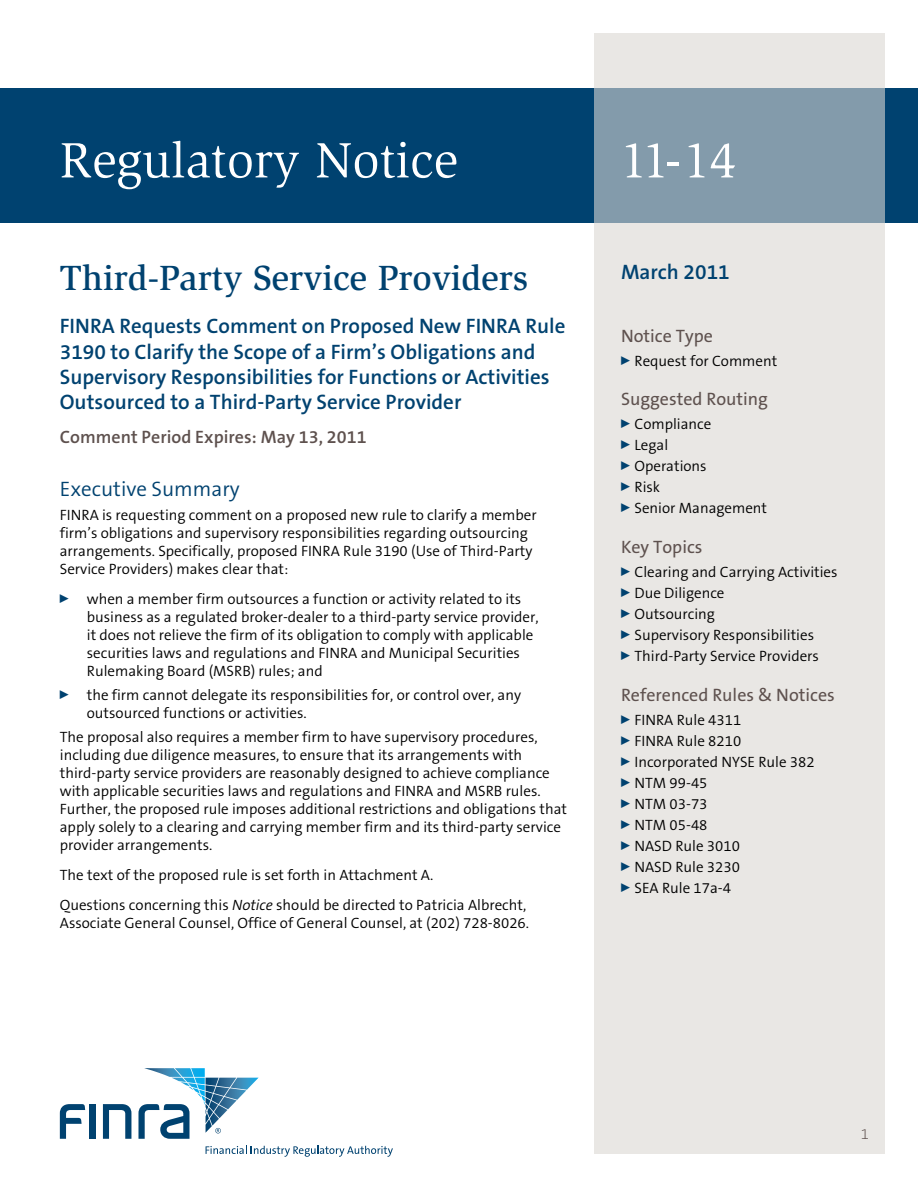
<style>
.page{position:relative;width:918px;height:1188px;background:#fff}
.page>*{position:absolute;margin:0;border:0;box-sizing:border-box;transform-origin:0 0}
.t1{font:51px "Slimbach LT";color:#fff}
.t2{font:500 36px "Slimbach LT";color:#004270}
.t3{font:600 21px/25.2px "The Sans B6";color:#004270}
.t4{font:300 21px "The Sans B4";color:#004270}
.t5{font:18px "The Sans B5 Plain";color:#5e514e}
.t6{font:600 18px "The Sans B6";color:#5e514e}
.t7{font:300 15px/21px "The Sans B4";color:#000}
.t8{font:200 15px "The Sans B2";color:#5e514e}
.s1{font-style:italic}
</style>
<div class="page">
<div style="left:0;top:88px;width:918px;height:135px;background:#004270"></div>
<svg style="left:594px;top:34px;width:290px;height:1120px;background:#dcdddd"></svg>
<div style="left:90px;top:1104px;width:6px;height:35px;background:#004270"></div>
<svg style="left:103px;top:1104px;width:28px;height:35px"></svg>
<svg style="left:60px;top:1104px;width:25px;height:35px"></svg>
<svg style="left:206px;top:1146px;width:187px;height:11px"></svg>
<svg style="left:138px;top:1068px;width:121px;height:71px"></svg>
<h1 class="t1" style="left:60px;top:131px;width:400px">Regulatory Notice</h1>
<h1 class="t1" style="left:621px;top:131px;width:117px">11-14</h1>
<h2 class="t2" style="left:60px;top:256px;width:470px">Third-Party Service Providers</h2>
<h3 class="t3" style="left:60px;top:314px;width:507px">FINRA Requests Comment on Proposed New FINRA Rule 3190 to Clarify the Scope of a Firm’s Obligations and Supervisory Responsibilities for Functions or Activities Outsourced to a Third-Party Service Provider</h3>
<p class="t6" style="left:60px;top:428px;width:308px">Comment Period Expires: May 13, 2011</p>
<h3 class="t4" style="left:60px;top:478px;width:181px">Executive Summary</h3>
<p class="t7" style="left:60px;top:507px;width:478px;line-height:18px">FINRA is requesting comment on a proposed new rule to clarify a member firm’s obligations and supervisory responsibilities regarding outsourcing arrangements. Specifically, proposed FINRA Rule 3190 (Use of Third-Party Service Providers) makes clear that:</p>
<p class="t7" style="left:87px;top:591px;width:453px;line-height:18px;text-indent:-27px"><sup>0</sup> when a member firm outsources a function or activity related to its business as a regulated broker-dealer to a third-party service provider, it does not relieve the firm of its obligation to comply with applicable securities laws and regulations and FINRA and Municipal Securities Rulemaking Board (MSRB) rules; and</p>
<p class="t7" style="left:87px;top:687px;width:436px;line-height:18px;text-indent:-27px"><sup>0</sup> the firm cannot delegate its responsibilities for, or control over, any outsourced functions or activities.</p>
<p class="t7" style="left:60px;top:729px;width:509px;line-height:18px">The proposal also requires a member firm to have supervisory procedures, including due diligence measures, to ensure that its arrangements with third-party service providers are reasonably designed to achieve compliance with applicable securities laws and regulations and FINRA and MSRB rules.<br>Further, the proposed rule imposes additional restrictions and obligations that apply solely to a clearing and carrying member firm and its third-party service provider arrangements.</p>
<p class="t7" style="left:60px;top:861px;width:468px;line-height:30px">The text of the proposed rule is set forth in Attachment A.<br>Questions concerning this <span class="s1">Notice</span> should be directed to Patricia Albrecht,</p>
<p class="t7" style="left:60px;top:913px;width:471px">Associate General Counsel, Office of General Counsel, at (202) 728-8026.</p>
<h3 class="t3" style="left:621px;top:260px;width:110px">March 2011</h3>
<p class="t5" style="left:621px;top:326px;width:93px">Notice Type</p>
<p class="t7" style="left:621px;top:351px;width:158px"><sup>0</sup> Request for Comment</p>
<p class="t5" style="left:621px;top:390px;width:149px">Suggested Routing</p>
<p class="t7" style="left:621px;top:414px;width:148px"><sup>0</sup> Compliance<br><sup>0</sup> Legal<br><sup>0</sup> Operations<br><sup>0</sup> Risk<br><sup>0</sup> Senior Management</p>
<p class="t5" style="left:621px;top:537px;width:83px">Key Topics</p>
<p class="t7" style="left:621px;top:562px;width:218px"><sup>0</sup> Clearing and Carrying Activities<br><sup>0</sup> Due Diligence<br><sup>0</sup> Outsourcing<br><sup>0</sup> Supervisory Responsibilities<br><sup>0</sup> Third-Party Service Providers</p>
<p class="t5" style="left:621px;top:685px;width:215px">Referenced Rules &amp; Notices</p>
<p class="t7" style="left:621px;top:710px;width:195px"><sup>0</sup> FINRA Rule 4311<br><sup>0</sup> FINRA Rule 8210<br><sup>0</sup> Incorporated NYSE Rule 382<br><sup>0</sup> NTM 99-45<br><sup>0</sup> NTM 03-73<br><sup>0</sup> NTM 05-48<br><sup>0</sup> NASD Rule 3010<br><sup>0</sup> NASD Rule 3230<br><sup>0</sup> SEA Rule 17a-4</p>
<p class="t8" style="left:861px;top:1126px;width:10px">1</p>
</div>
